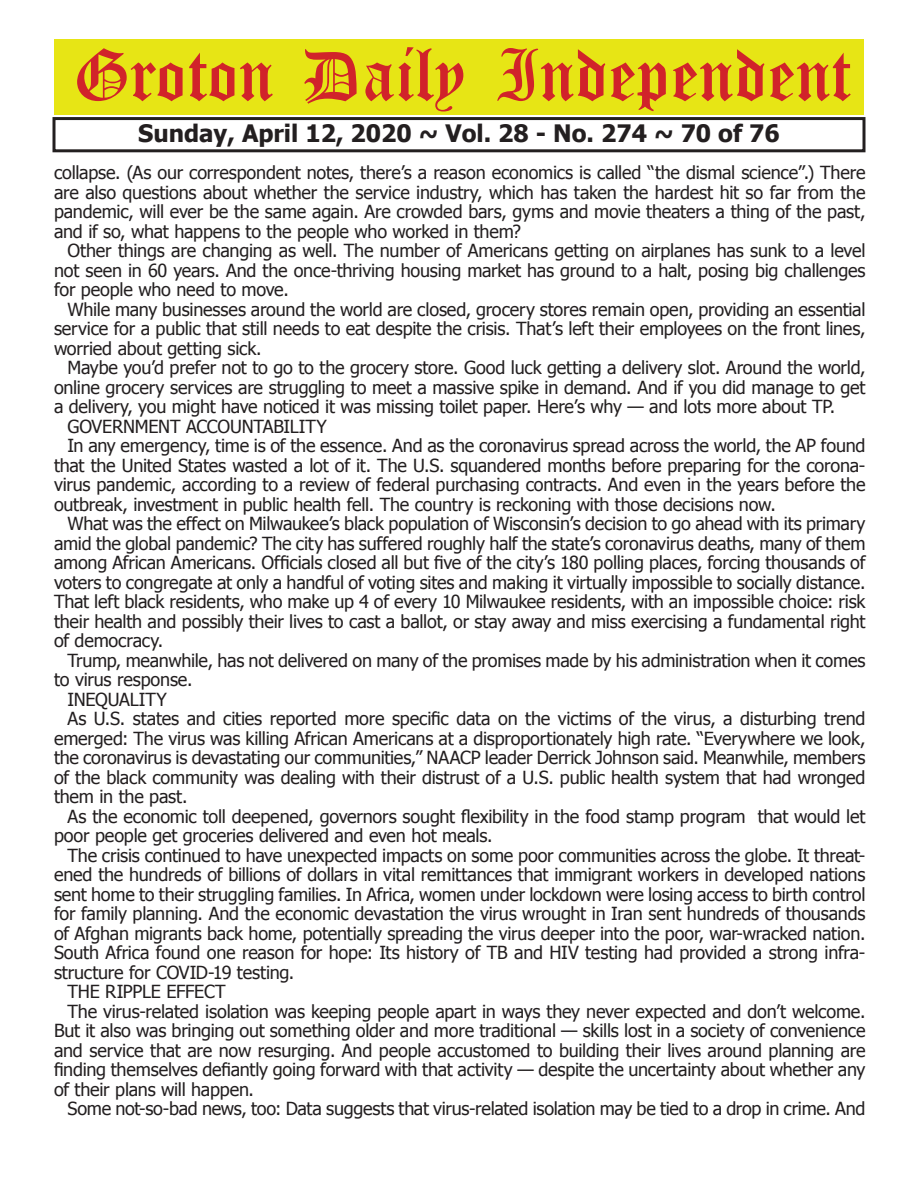
<style>
.page{position:relative;width:918px;height:1188px;background:#fff}
.page>*{position:absolute;margin:0;border:0;box-sizing:border-box;transform-origin:0 0}
.t1{font:54px "Old English Five";color:#d1232a}
.t2{font:700 24px "Tahoma";color:#231f20}
.t3{font:18px/19.5px "Tahoma";letter-spacing:-.01em;color:#231f20;text-align:justify}
</style>
<div class="page">
<div style="left:52px;top:117px;width:814px;height:35px;border:3px solid #231f20"></div>
<div style="left:54px;top:40px;width:810px;height:75px;background:#e7e515"></div>
<h1 class="t1" style="left:73px;top:50px;width:779px">Groton Daily Independent</h1>
<h2 class="t2" style="left:138px;top:116px;width:643px">Sunday, April 12, 2020 ~ Vol. 28 - No. 274 ~ 70 of 76</h2>
<p class="t3" style="left:54px;top:162px;width:813px">collapse. (As our correspondent notes, there’s a reason economics is called “the dismal science”.) There are also questions about whether the service industry, which has taken the hardest hit so far from the pandemic, will ever be the same again. Are crowded bars, gyms and movie theaters a thing of the past, and if so, what happens to the people who worked in them?</p>
<p class="t3" style="left:54px;top:240px;width:813px;text-indent:14px">Other things are changing as well. The number of Americans getting on airplanes has sunk to a level not seen in 60 years. And the once-thriving housing market has ground to a halt, posing big challenges for people who need to move.</p>
<p class="t3" style="left:54px;top:299px;width:813px;text-indent:14px">While many businesses around the world are closed, grocery stores remain open, providing an essential service for a public that still needs to eat despite the crisis. That’s left their employees on the front lines, worried about getting sick.</p>
<p class="t3" style="left:68px;top:357px;width:799px">Maybe you’d prefer not to go to the grocery store. Good luck getting a delivery slot. Around the world,</p>
<p class="t3" style="left:54px;top:377px;width:813px">online grocery services are struggling to meet a massive spike in demand. And if you did manage to get</p>
<p class="t3" style="left:54px;top:396px;width:783px">a delivery, you might have noticed it was missing toilet paper. Here’s why — and lots more about TP.</p>
<p class="t3" style="left:68px;top:416px;width:261px">GOVERNMENT ACCOUNTABILITY</p>
<p class="t3" style="left:68px;top:435px;width:799px">In any emergency, time is of the essence. And as the coronavirus spread across the world, the AP found</p>
<p class="t3" style="left:54px;top:455px;width:813px">that the United States wasted a lot of it. The U.S. squandered months before preparing for the corona-</p>
<p class="t3" style="left:54px;top:474px;width:813px">virus pandemic, according to a review of federal purchasing contracts. And even in the years before the</p>
<p class="t3" style="left:54px;top:494px;width:723px">outbreak, investment in public health fell. The country is reckoning with those decisions now.</p>
<p class="t3" style="left:68px;top:513px;width:799px">What was the effect on Milwaukee’s black population of Wisconsin’s decision to go ahead with its primary</p>
<p class="t3" style="left:54px;top:533px;width:813px">amid the global pandemic? The city has suffered roughly half the state’s coronavirus deaths, many of them</p>
<p class="t3" style="left:54px;top:552px;width:813px">among African Americans. Officials closed all but five of the city’s 180 polling places, forcing thousands of</p>
<p class="t3" style="left:54px;top:572px;width:813px">voters to congregate at only a handful of voting sites and making it virtually impossible to socially distance.</p>
<p class="t3" style="left:54px;top:591px;width:813px">That left black residents, who make up 4 of every 10 Milwaukee residents, with an impossible choice: risk</p>
<p class="t3" style="left:54px;top:611px;width:813px">their health and possibly their lives to cast a ballot, or stay away and miss exercising a fundamental right</p>
<p class="t3" style="left:54px;top:630px;width:111px">of democracy.</p>
<p class="t3" style="left:68px;top:650px;width:800px">Trump, meanwhile, has not delivered on many of the promises made by his administration when it comes</p>
<p class="t3" style="left:54px;top:669px;width:140px">to virus response.</p>
<p class="t3" style="left:68px;top:689px;width:101px">INEQUALITY</p>
<p class="t3" style="left:68px;top:708px;width:799px">As U.S. states and cities reported more specific data on the victims of the virus, a disturbing trend</p>
<p class="t3" style="left:54px;top:728px;width:813px">emerged: The virus was killing African Americans at a disproportionately high rate. “Everywhere we look,</p>
<p class="t3" style="left:54px;top:747px;width:813px">the coronavirus is devastating our communities,” NAACP leader Derrick Johnson said. Meanwhile, members</p>
<p class="t3" style="left:54px;top:766px;width:813px">of the black community was dealing with their distrust of a U.S. public health system that had wronged</p>
<p class="t3" style="left:54px;top:786px;width:135px">them in the past.</p>
<p class="t3" style="left:68px;top:805px;width:799px">As the economic toll deepened, governors sought flexibility in the food stamp program that would let</p>
<p class="t3" style="left:54px;top:825px;width:440px">poor people get groceries delivered and even hot meals.</p>
<p class="t3" style="left:68px;top:844px;width:799px">The crisis continued to have unexpected impacts on some poor communities across the globe. It threat-</p>
<p class="t3" style="left:54px;top:864px;width:813px">ened the hundreds of billions of dollars in vital remittances that immigrant workers in developed nations</p>
<p class="t3" style="left:54px;top:883px;width:813px">sent home to their struggling families. In Africa, women under lockdown were losing access to birth control</p>
<p class="t3" style="left:54px;top:903px;width:813px">for family planning. And the economic devastation the virus wrought in Iran sent hundreds of thousands</p>
<p class="t3" style="left:54px;top:922px;width:813px">of Afghan migrants back home, potentially spreading the virus deeper into the poor, war-wracked nation.</p>
<p class="t3" style="left:54px;top:942px;width:813px">South Africa found one reason for hope: Its history of TB and HIV testing had provided a strong infra-</p>
<p class="t3" style="left:54px;top:961px;width:242px">structure for COVID-19 testing.</p>
<p class="t3" style="left:68px;top:981px;width:160px">THE RIPPLE EFFECT</p>
<p class="t3" style="left:68px;top:1000px;width:799px">The virus-related isolation was keeping people apart in ways they never expected and don’t welcome.</p>
<p class="t3" style="left:54px;top:1020px;width:813px">But it also was bringing out something older and more traditional — skills lost in a society of convenience</p>
<p class="t3" style="left:54px;top:1039px;width:813px">and service that are now resurging. And people accustomed to building their lives around planning are</p>
<p class="t3" style="left:54px;top:1059px;width:813px">finding themselves defiantly going forward with that activity — despite the uncertainty about whether any</p>
<p class="t3" style="left:54px;top:1078px;width:202px">of their plans will happen.</p>
<p class="t3" style="left:68px;top:1098px;width:800px">Some not-so-bad news, too: Data suggests that virus-related isolation may be tied to a drop in crime. And</p>
</div>
